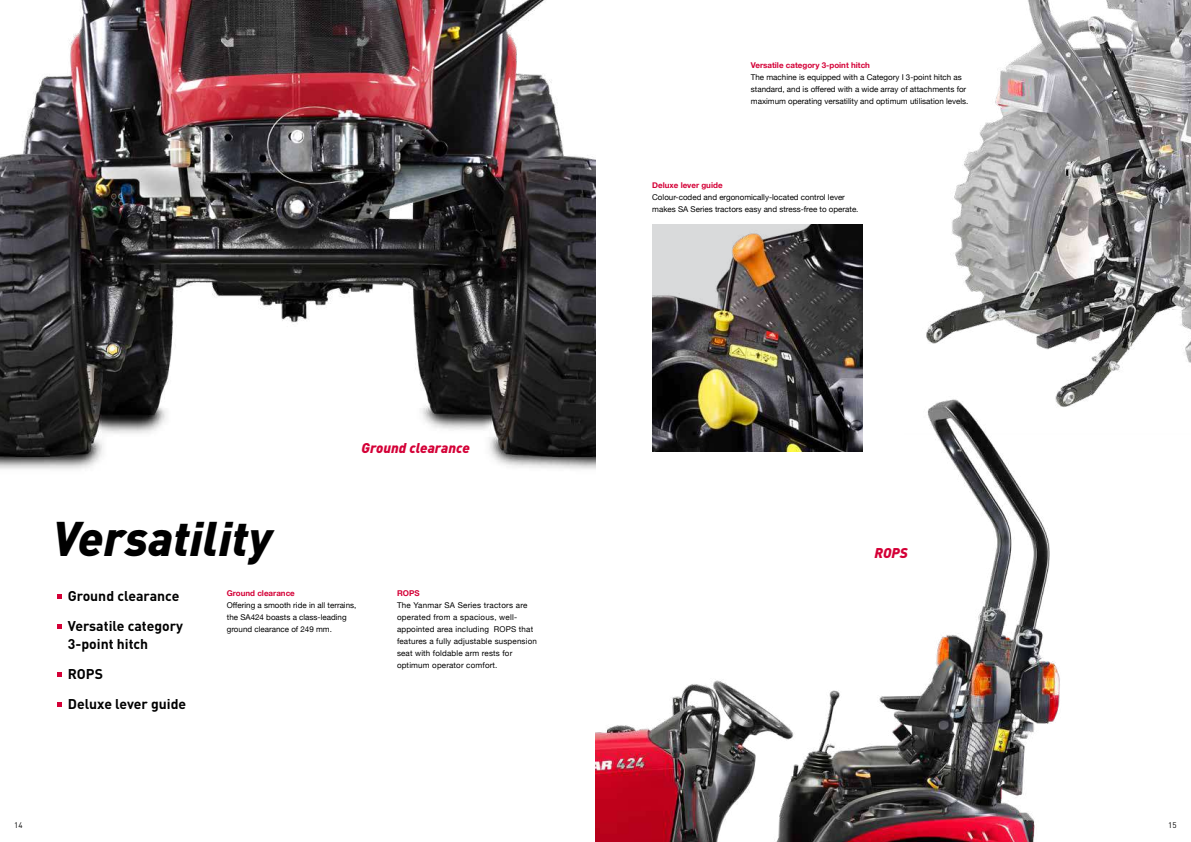
<style>
.page{position:relative;width:1191px;height:842px;background:#fff}
.page>*{position:absolute;margin:0;border:0;box-sizing:border-box;transform-origin:0 0}
.t1{font:italic 900 48px "DIN";color:#000}
.t2{font:700 14px/30px "DIN Pro";color:#000}
.t3{font:italic 900 14px "DIN";color:#d40037}
.t4{font:8px/12px "Helvetica Neue";color:#000}
.t5{font:8px/12px "Helvetica Neue";letter-spacing:.02em;color:#000}
.t6{font:700 8px "Helvetica Neue";color:#d40037}
.t7{font:8px "DIN Pro";color:#000}
</style>
<div class="page">
<img style="left:926px;top:0;width:265px;height:397px">
<img style="left:652px;top:224px;width:210px;height:173px">
<img style="left:0;top:0;width:595px;height:469px">
<svg style="left:57px;top:595px;width:4px;height:4px"></svg>
<svg style="left:57px;top:625px;width:4px;height:4px"></svg>
<svg style="left:57px;top:673px;width:4px;height:4px"></svg>
<svg style="left:57px;top:703px;width:4px;height:4px"></svg>
<img style="left:595px;top:397px;width:493px;height:445px">
<p class="t6" style="left:751px;top:59px;width:121px">Versatile category 3-point hitch</p>
<p class="t4" style="left:751px;top:71px;width:219px">The machine is equipped with a Category I 3-point hitch as standard, and is offered with a wide array of attachments for maximum operating versatility and optimum utilisation levels.</p>
<h2 class="t3" style="left:361px;top:439px;width:110px">Ground clearance</h2>
<h1 class="t1" style="left:52px;top:507px;width:221px">Versatility</h1>
<p class="t6" style="left:227px;top:587px;width:69px">Ground clearance</p>
<p class="t4" style="left:227px;top:599px;width:131px">Offering a smooth ride in all terrains, the SA424 boasts a class-leading ground clearance of 249 mm.</p>
<h2 class="t2" style="left:68px;top:581px;width:117px">Ground clearance<br>Versatile category</h2>
<h2 class="t2" style="left:68px;top:629px;width:120px">3-point hitch<br>ROPS<br>Deluxe lever guide</h2>
<p class="t6" style="left:397px;top:587px;width:24px">ROPS</p>
<p class="t5" style="left:397px;top:599px;width:141px">The Yanmar SA Series tractors are operated from a spacious, well&shy;appointed area including ROPS that features a fully adjustable suspension seat with foldable arm rests for optimum operator comfort.</p>
<p class="t6" style="left:652px;top:179px;width:72px">Deluxe lever guide</p>
<p class="t4" style="left:652px;top:191px;width:208px">Colour-coded and ergonomically-located control lever makes SA Series tractors easy and stress-free to operate.</p>
<h2 class="t3" style="left:874px;top:543px;width:35px">ROPS</h2>
<p class="t7" style="left:14px;top:820px;width:10px">14</p>
<p class="t7" style="left:1168px;top:820px;width:10px">15</p>
</div>
